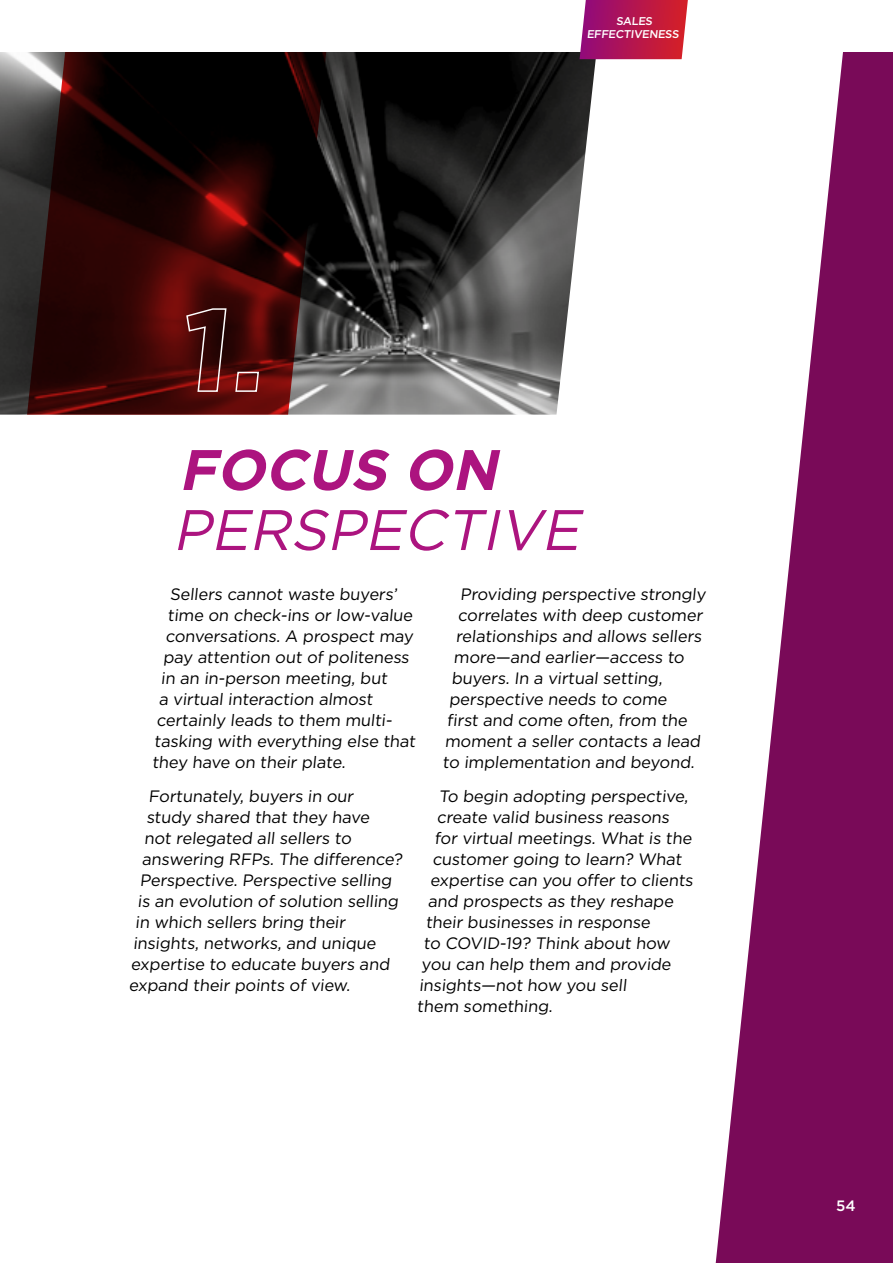
<style>
.page{position:relative;width:893px;height:1263px;background:#fff}
.page>*{position:absolute;margin:0;border:0;box-sizing:border-box;transform-origin:0 0}
.t1{font:italic 57px "Gotham";color:#ac147f}
.t2{font:italic 700 57px "Gotham";color:#ac147f}
.t3{font:16.5px "Gotham";color:#000}
.t4{font:500 15px "Gotham";color:#fff}
.t5{font:500 11.25px/13.5px "Gotham";color:#fff;text-align:center}
</style>
<div class="page">
<img style="left:0;top:52px;width:602px;height:363px">
<svg style="left:27px;top:52px;width:305px;height:363px;background:#2b0e0d"></svg>
<svg style="left:177px;top:308px;width:89px;height:85px;background:#5a1716"></svg>
<svg style="left:715px;top:52px;width:178px;height:1211px;fill:#790a58"></svg>
<svg style="left:580px;top:0;width:108px;height:59px;background:#b82258"></svg>
<p class="t5" style="left:587px;top:14px;width:95px">SALES<br>EFFECTIVENESS</p>
<h1 class="t2" style="left:179px;top:432px;width:335px">FOCUS ON</h1>
<h1 class="t1" style="left:172px;top:493px;width:423px">PERSPECTIVE</h1>
<p class="t3" style="left:170px;top:583px;width:231px">Sellers cannot waste buyers’</p>
<p class="t3" style="left:168px;top:604px;width:249px">time on check-ins or low-value</p>
<p class="t3" style="left:165px;top:625px;width:252px">conversations. A prospect may</p>
<p class="t3" style="left:163px;top:646px;width:250px">pay attention out of politeness</p>
<p class="t3" style="left:161px;top:667px;width:230px">in an in-person meeting, but</p>
<p class="t3" style="left:159px;top:688px;width:218px">a virtual interaction almost</p>
<p class="t3" style="left:156px;top:709px;width:239px">certainly leads to them multi-</p>
<p class="t3" style="left:154px;top:730px;width:265px">tasking with everything else that</p>
<p class="t3" style="left:152px;top:751px;width:197px">they have on their plate.</p>
<p class="t3" style="left:149px;top:785px;width:209px">Fortunately, buyers in our</p>
<p class="t3" style="left:146px;top:806px;width:227px">study shared that they have</p>
<p class="t3" style="left:144px;top:827px;width:211px">not relegated all sellers to</p>
<p class="t3" style="left:142px;top:848px;width:264px">answering RFPs. The difference?</p>
<p class="t3" style="left:140px;top:869px;width:256px">Perspective. Perspective selling</p>
<p class="t3" style="left:137px;top:890px;width:265px">is an evolution of solution selling</p>
<p class="t3" style="left:135px;top:911px;width:214px">in which sellers bring their</p>
<p class="t3" style="left:133px;top:932px;width:246px">insights, networks, and unique</p>
<p class="t3" style="left:131px;top:953px;width:262px">expertise to educate buyers and</p>
<p class="t3" style="left:129px;top:974px;width:225px">expand their points of view.</p>
<p class="t3" style="left:460px;top:583px;width:249px">Providing perspective strongly</p>
<p class="t3" style="left:458px;top:604px;width:248px">correlates with deep customer</p>
<p class="t3" style="left:456px;top:625px;width:250px">relationships and allows sellers</p>
<p class="t3" style="left:454px;top:647px;width:234px">more—and earlier—access to</p>
<p class="t3" style="left:451px;top:668px;width:215px">buyers. In a virtual setting,</p>
<p class="t3" style="left:449px;top:689px;width:222px">perspective needs to come</p>
<p class="t3" style="left:447px;top:710px;width:244px">first and come often, from the</p>
<p class="t3" style="left:445px;top:731px;width:259px">moment a seller contacts a lead</p>
<p class="t3" style="left:442px;top:752px;width:256px">to implementation and beyond.</p>
<p class="t3" style="left:439px;top:785px;width:253px">To begin adopting perspective,</p>
<p class="t3" style="left:437px;top:806px;width:236px">create valid business reasons</p>
<p class="t3" style="left:435px;top:827px;width:261px">for virtual meetings. What is the</p>
<p class="t3" style="left:432px;top:848px;width:253px">customer going to learn? What</p>
<p class="t3" style="left:430px;top:869px;width:267px">expertise can you offer to clients</p>
<p class="t3" style="left:428px;top:890px;width:249px">and prospects as they reshape</p>
<p class="t3" style="left:426px;top:911px;width:228px">their businesses in response</p>
<p class="t3" style="left:423px;top:932px;width:250px">to COVID-19? Think about how</p>
<p class="t3" style="left:421px;top:953px;width:253px">you can help them and provide</p>
<p class="t3" style="left:419px;top:974px;width:211px">insights—not how you sell</p>
<p class="t3" style="left:417px;top:995px;width:139px">them something.</p>
<p class="t4" style="left:836px;top:1196px;width:21px">54</p>
</div>
